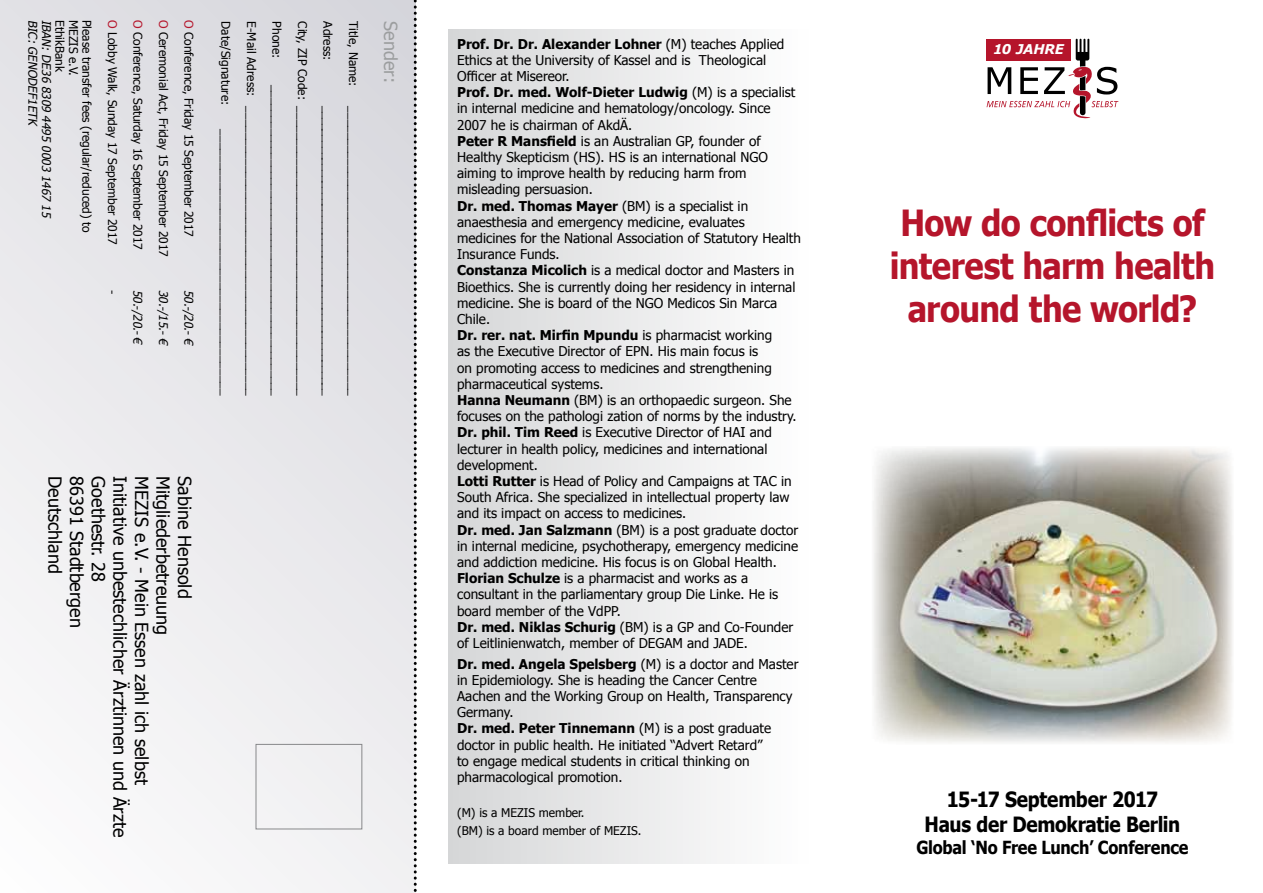
<style>
.page{position:relative;width:1263px;height:893px;background:#fff}
.page>*{position:absolute;margin:0;border:0;box-sizing:border-box;transform-origin:0 0}
.t1{font:700 36px/43.2px "Tahoma";letter-spacing:-.02em;color:#b5152b;text-align:center;scale:.9 1}
.t2{font:700 21px/25.2px "Tahoma";letter-spacing:-.015em;color:#000;text-align:center;scale:.9 1}
.t3{font:18px "Tahoma";color:#000}
.t4{font:700 18px "Tahoma";letter-spacing:-.015em;color:#000;scale:.9 1}
.t5{font:18px "Tahoma";color:#9c9e9f}
.t6{font:13.5px/16.2px "Tahoma";color:#000}
.t7{font:italic 700 13.5px "Verdana";letter-spacing:-.015em;color:#fff}
.t8{font:12px/25.5px "Tahoma";letter-spacing:-.005em;color:#000;text-align:justify}
.t9{font:italic 12px "Tahoma";color:#000}
.s1{color:#b5152b}
.s2{font-weight:700}
</style>
<div class="page">
<div style="left:449px;top:30px;width:361px;height:833px;background:linear-gradient(to right,#d6d7d8,#fff)"></div>
<svg style="left:986px;top:39px;width:132px;height:80px"></svg>
<div style="left:986px;top:39px;width:85px;height:22px;background:#b5152b"></div>
<img style="left:873px;top:447px;width:360px;height:296px">
<div style="left:0;top:0;width:415px;height:893px;background:linear-gradient(to bottom,#dbdbe0,#f8f7f8)"></div>
<div style="left:256px;top:744px;width:106px;height:85px;border:1px solid #87888a"></div>
<svg style="left:414px;top:0;width:3px;height:893px"></svg>
<p class="t9" style="left:41px;top:20px;width:110px;rotate:90deg">BIC: GENODEF1ETK</p>
<p class="t9" style="left:55px;top:20px;width:202px;rotate:90deg">IBAN: DE36 8309 4495 0003 1467 15</p>
<p class="t8" style="left:73px;top:20px;width:54px;rotate:90deg">EthikBank</p>
<p class="t8" style="left:87px;top:20px;width:58px;rotate:90deg">MEZIS e.V.</p>
<p class="t8" style="left:100px;top:20px;width:214px;rotate:90deg">Please transfer fees (regular/reduced) to</p>
<p class="t8" style="left:126px;top:20px;width:227px;rotate:90deg"><span class="s1">O</span> Lobby Walk, Sunday 17 September 2017</p>
<p class="t8" style="left:126px;top:290px;width:6px;rotate:90deg">-</p>
<p class="t8" style="left:151px;top:20px;width:231px;rotate:90deg"><span class="s1">O</span> Conference, Saturday 16 September 2017</p>
<p class="t9" style="left:146px;top:290px;width:58px;rotate:90deg">50.-/20.- €</p>
<p class="t8" style="left:177px;top:20px;width:238px;rotate:90deg"><span class="s1">O</span> Ceremonial Act, Friday 15 September 2017</p>
<p class="t9" style="left:172px;top:290px;width:59px;rotate:90deg">30.-/15.- €</p>
<p class="t8" style="left:202px;top:20px;width:218px;rotate:90deg"><span class="s1">O</span> Conference, Friday 15 September 2017</p>
<p class="t9" style="left:197px;top:290px;width:59px;rotate:90deg">50.-/20.- €</p>
<p class="t8" style="left:341px;top:21px;width:41px;rotate:90deg">Adress:</p>
<p class="t8" style="left:341px;top:21px;width:376px;text-indent:85px;rotate:90deg">__________________________________________________ City, ZIP Code: ____________________________________________ Phone:</p>
<p class="t8" style="left:290px;top:21px;width:376px;text-indent:64px;rotate:90deg">__________________________________________________ E-Mail Adress: ____________________________________________ Date/Signature:</p>
<p class="t8" style="left:239px;top:129px;width:268px;rotate:90deg">________________________________________</p>
<p class="t8" style="left:367px;top:21px;width:67px;rotate:90deg">Title, Name:</p>
<h3 class="t5" style="left:403px;top:21px;width:63px;rotate:90deg">Sender:</h3>
<p class="t8" style="left:367px;top:106px;width:291px;rotate:90deg">____________________________________________</p>
<h3 class="t3" style="left:67px;top:476px;width:99px;rotate:90deg">Deutschland</h3>
<h3 class="t3" style="left:89px;top:476px;width:153px;rotate:90deg">86391 Stadtbergen</h3>
<h3 class="t3" style="left:110px;top:476px;width:107px;rotate:90deg">Goethestr. 28</h3>
<h3 class="t3" style="left:132px;top:476px;width:363px;rotate:90deg">Initiative unbestechlicher Ärztinnen und Ärzte</h3>
<h3 class="t3" style="left:154px;top:476px;width:310px;rotate:90deg">MEZIS e.V. - Mein Essen zahl ich selbst</h3>
<h3 class="t3" style="left:175px;top:476px;width:161px;rotate:90deg">Mitgliederbetreuung</h3>
<h3 class="t3" style="left:197px;top:476px;width:124px;rotate:90deg">Sabine Hensold</h3>
<p class="t6" style="left:457px;top:35px;width:345px"><span class="s2">Prof. Dr. Dr. Alexander Lohner</span> (M) teaches Applied Ethics at the University of Kassel and is Theological Officer at Misereor.<br><span class="s2">Prof. Dr. med. Wolf-Dieter Ludwig</span> (M) is a specialist in internal medicine and hematology/oncology. Since 2007 he is chairman of AkdÄ.<br><span class="s2">Peter R Mansfield</span> is an Australian GP, founder of Healthy Skepticism (HS). HS is an international NGO aiming to improve health by reducing harm from misleading persuasion.<br><span class="s2">Dr. med. Thomas Mayer</span> (BM) is a specialist in anaesthesia and emergency medicine, evaluates medicines for the National Association of Statutory Health Insurance Funds.<br><span class="s2">Constanza Micolich</span> is a medical doctor and Masters in Bioethics. She is currently doing her residency in internal medicine. She is board of the NGO Medicos Sin Marca Chile.<br><span class="s2">Dr. rer. nat. Mirfin Mpundu</span> is pharmacist working<br>as the Executive Director of EPN. His main focus is<br>on promoting access to medicines and strengthening pharmaceutical systems.<br><span class="s2">Hanna Neumann</span> (BM) is an orthopaedic surgeon. She focuses on the pathologi zation of norms by the industry.<br><span class="s2">Dr. phil. Tim Reed</span> is Executive Director of HAI and lecturer in health policy, medicines and international development.<br><span class="s2">Lotti Rutter</span> is Head of Policy and Campaigns at TAC in South Africa. She specialized in intellectual property law and its impact on access to medicines.<br><span class="s2">Dr. med. Jan Salzmann</span> (BM) is a post graduate doctor in internal medicine, psychotherapy, emergency medicine and addiction medicine. His focus is on Global Health.<br><span class="s2">Florian Schulze</span> is a pharmacist and works as a consultant in the parliamentary group Die Linke. He is board member of the VdPP.<br><span class="s2">Dr. med. Niklas Schurig</span> (BM) is a GP and Co-Founder of Leitlinienwatch, member of DEGAM and JADE.</p>
<p class="t6" style="left:457px;top:655px;width:343px"><span class="s2">Dr. med. Angela Spelsberg</span> (M) is a doctor and Master in Epidemiology. She is heading the Cancer Centre Aachen and the Working Group on Health, Transparency Germany.<br><span class="s2">Dr. med. Peter Tinnemann</span> (M) is a post graduate doctor in public health. He initiated “Advert Retard”<br>to engage medical students in critical thinking on pharmacological promotion.</p>
<p class="t8" style="left:457px;top:802px;width:186px;line-height:18.6px">(M) is a MEZIS member.<br>(BM) is a board member of MEZIS.</p>
<p class="t7" style="left:993px;top:41px;width:72px">10 JAHRE</p>
<h1 class="t1" style="left:890px;top:199px;width:363px">How do conflicts of interest harm health around the world?</h1>
<h2 class="t2" style="left:925px;top:785px;width:286px">15-17 September 2017<br>Haus der Demokratie Berlin</h2>
<h3 class="t4" style="left:916px;top:835px;width:304px">Global ‘No Free Lunch’ Conference</h3>
</div>
